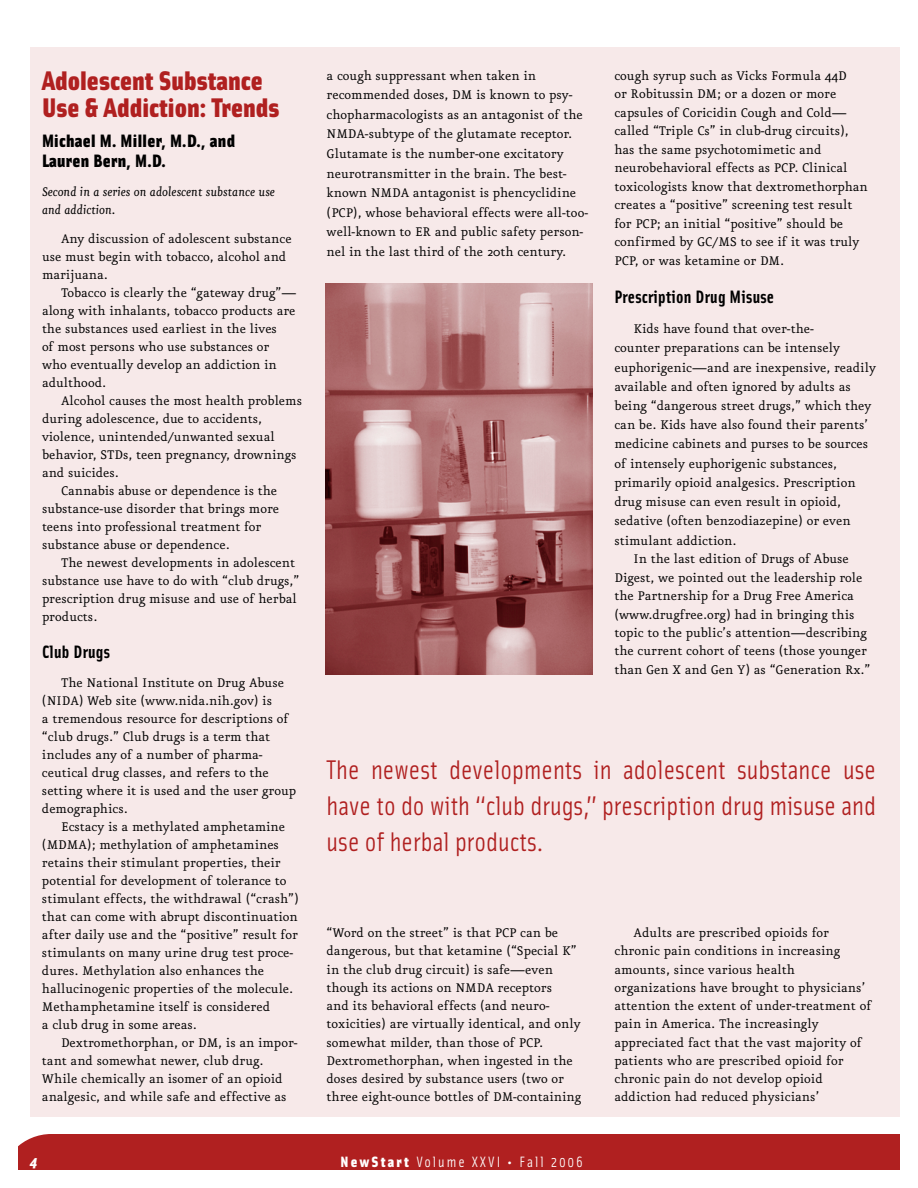
<style>
.page{position:relative;width:918px;height:1188px;background:#fff}
.page>*{position:absolute;margin:0;border:0;box-sizing:border-box;transform-origin:0 0}
.t1{font:27px/36px "Solex";color:#b02020;text-align:justify}
.t2{font:900 27px/27px "Solex";color:#b02020}
.t3{font:900 18px/19.5px "Solex";letter-spacing:.015em;color:#000}
.t4{font:700 18px "Solex";letter-spacing:.015em;color:#000}
.t5{font:15px/18px "Eureka CE";color:#000}
.t6{font:italic 15px/18px "Eureka CE";color:#000}
.t7{font:15px "Solex";letter-spacing:.13em;color:#fff}
.t8{font:italic 900 15px "Solex";color:#fff}
.s1{font-weight:900}
</style>
<div class="page">
<div style="left:18px;top:1134px;width:882px;height:36px;background:#b02020"></div>
<div style="left:30px;top:47px;width:870px;height:1070px;background:#f7e9e9"></div>
<img style="left:325px;top:284px;width:268px;height:390px">
<h1 class="t2" style="left:42px;top:70px;width:239px">Adolescent Substance<br>Use &amp; Addiction: Trends</h1>
<p class="t3" style="left:42px;top:133px;width:195px">Michael M. Miller, M.D., and<br>Lauren Bern, M.D.</p>
<p class="t6" style="left:42px;top:183px;width:234px">Second in a series on adolescent substance use and addiction.</p>
<p class="t5" style="left:42px;top:230px;width:251px;text-indent:19px">Any discussion of adolescent substance use must begin with tobacco, alcohol and marijuana.</p>
<p class="t5" style="left:42px;top:284px;width:256px;text-indent:19px">Tobacco is clearly the “gateway drug”— along with inhalants, tobacco products are the substances used earliest in the lives<br>of most persons who use substances or who eventually develop an addiction in adulthood.</p>
<p class="t5" style="left:61px;top:392px;width:242px">Alcohol causes the most health problems</p>
<p class="t5" style="left:42px;top:410px;width:222px">during adolescence, due to accidents,</p>
<p class="t5" style="left:42px;top:428px;width:234px">violence, unintended/unwanted sexual</p>
<p class="t5" style="left:42px;top:446px;width:256px">behavior, STDs, teen pregnancy, drownings</p>
<p class="t5" style="left:42px;top:464px;width:78px">and suicides.</p>
<p class="t5" style="left:61px;top:482px;width:218px">Cannabis abuse or dependence is the</p>
<p class="t5" style="left:42px;top:500px;width:239px">substance-use disorder that brings more</p>
<p class="t5" style="left:42px;top:518px;width:221px">teens into professional treatment for</p>
<p class="t5" style="left:42px;top:536px;width:189px">substance abuse or dependence.</p>
<p class="t5" style="left:61px;top:554px;width:236px">The newest developments in adolescent</p>
<p class="t5" style="left:42px;top:572px;width:259px">substance use have to do with “club drugs,”</p>
<p class="t5" style="left:42px;top:590px;width:256px">prescription drug misuse and use of herbal</p>
<p class="t5" style="left:42px;top:608px;width:57px">products.</p>
<p class="t4" style="left:42px;top:645px;width:70px">Club Drugs</p>
<p class="t5" style="left:42px;top:675px;width:256px;text-indent:19px">The National Institute on Drug Abuse (NIDA) Web site (www.nida.nih.gov) is<br>a tremendous resource for descriptions of “club drugs.” Club drugs is a term that includes any of a number of pharma&shy;ceutical drug classes, and refers to the setting where it is used and the user group demographics.</p>
<p class="t5" style="left:42px;top:819px;width:258px;text-indent:19px">Ecstacy is a methylated amphetamine (MDMA); methylation of amphetamines retains their stimulant properties, their potential for development of tolerance to stimulant effects, the withdrawal (“crash”) that can come with abrupt discontinuation after daily use and the “positive” result for stimulants on many urine drug test proce&shy;dures. Methylation also enhances the hallucinogenic properties of the molecule.<br>Methamphetamine itself is considered<br>a club drug in some areas.</p>
<p class="t5" style="left:42px;top:1035px;width:257px;text-indent:19px">Dextromethorphan, or DM, is an impor&shy;tant and somewhat newer, club drug.<br>While chemically an isomer of an opioid analgesic, and while safe and effective as</p>
<p class="t5" style="left:327px;top:67px;width:263px;line-height:19.5px">a cough suppressant when taken in recommended doses, DM is known to psy&shy;chopharmacologists as an antagonist of the NMDA-subtype of the glutamate receptor.<br>Glutamate is the number-one excitatory neurotransmitter in the brain. The best&shy;known NMDA antagonist is phencyclidine (PCP), whose behavioral effects were all-too&shy;well-known to ER and public safety person&shy;nel in the last third of the 20th century.</p>
<p class="t5" style="left:614px;top:67px;width:255px;line-height:18.5px">cough syrup such as Vicks Formula 44D<br>or Robitussin DM; or a dozen or more capsules of Coricidin Cough and Cold— called “Triple Cs” in club-drug circuits), has the same psychotomimetic and neurobehavioral effects as PCP. Clinical toxicologists know that dextromethorphan creates a “positive” screening test result for PCP; an initial “positive” should be confirmed by GC/MS to see if it was truly PCP, or was ketamine or DM.</p>
<p class="t4" style="left:614px;top:290px;width:161px">Prescription Drug Misuse</p>
<p class="t5" style="left:634px;top:321px;width:182px">Kids have found that over-the-</p>
<p class="t5" style="left:614px;top:340px;width:227px">counter preparations can be intensely</p>
<p class="t5" style="left:614px;top:359px;width:263px">euphorigenic—and are inexpensive, readily</p>
<p class="t5" style="left:614px;top:378px;width:238px">available and often ignored by adults as</p>
<p class="t5" style="left:614px;top:398px;width:259px">being “dangerous street drugs,” which they</p>
<p class="t5" style="left:614px;top:417px;width:255px">can be. Kids have also found their parents’</p>
<p class="t5" style="left:614px;top:436px;width:255px">medicine cabinets and purses to be sources</p>
<p class="t5" style="left:614px;top:455px;width:224px">of intensely euphorigenic substances,</p>
<p class="t5" style="left:614px;top:474px;width:243px">primarily opioid analgesics. Prescription</p>
<p class="t5" style="left:614px;top:494px;width:228px">drug misuse can even result in opioid,</p>
<p class="t5" style="left:614px;top:513px;width:238px">sedative (often benzodiazepine) or even</p>
<p class="t5" style="left:614px;top:532px;width:123px">stimulant addiction.</p>
<p class="t5" style="left:634px;top:551px;width:217px">In the last edition of Drugs of Abuse</p>
<p class="t5" style="left:614px;top:569px;width:250px">Digest, we pointed out the leadership role</p>
<p class="t5" style="left:614px;top:588px;width:241px">the Partnership for a Drug Free America</p>
<p class="t5" style="left:614px;top:606px;width:242px">(www.drugfree.org) had in bringing this</p>
<p class="t5" style="left:614px;top:624px;width:254px">topic to the public’s attention—describing</p>
<p class="t5" style="left:614px;top:643px;width:254px">the current cohort of teens (those younger</p>
<p class="t5" style="left:614px;top:661px;width:258px">than Gen X and Gen Y) as “Generation Rx.”</p>
<h1 class="t1" style="left:327px;top:755px;width:551px">The newest developments in adolescent substance use have to do with “club drugs,” prescription drug misuse and use of herbal products.</h1>
<p class="t5" style="left:327px;top:924px;width:256px">“Word on the street” is that PCP can be dangerous, but that ketamine (“Special K” in the club drug circuit) is safe—even though its actions on NMDA receptors<br>and its behavioral effects (and neuro&shy;toxicities) are virtually identical, and only somewhat milder, than those of PCP.<br>Dextromethorphan, when ingested in the doses desired by substance users (two or three eight-ounce bottles of DM-containing</p>
<p class="t5" style="left:614px;top:924px;width:259px;text-indent:19px">Adults are prescribed opioids for chronic pain conditions in increasing amounts, since various health organizations have brought to physicians’ attention the extent of under-treatment of pain in America. The increasingly appreciated fact that the vast majority of patients who are prescribed opioid for chronic pain do not develop opioid addiction had reduced physicians’</p>
<p class="t8" style="left:30px;top:1156px;width:9px">4</p>
<p class="t7" style="left:340px;top:1156px;width:244px"><span class="s1">NewStart</span> Volume XXVI • Fall 2006</p>
</div>
